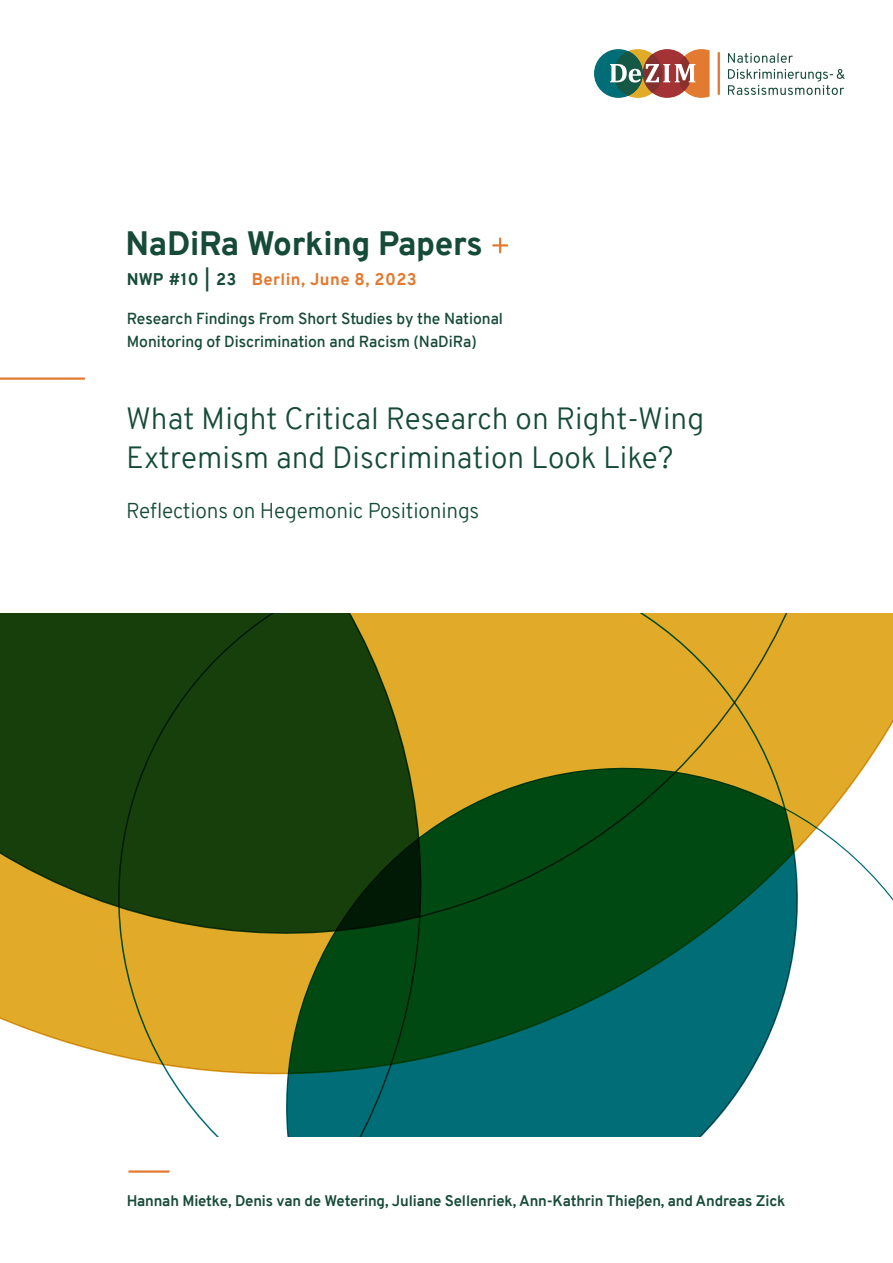
<style>
.page{position:relative;width:893px;height:1263px;background:#fff}
.page>*{position:absolute;margin:0;border:0;box-sizing:border-box;transform-origin:0 0}
.t1{font:800 33px "Overpass";letter-spacing:-.01em;color:#164a39}
.t2{font:30px/39px "Overpass Light 2";color:#164a39}
.t3{font:300 21px "Overpass";letter-spacing:-.01em;color:#164a39}
.t4{font:800 16.5px "Overpass";letter-spacing:.025em;color:#e37a32}
.t5{font:600 15.6px/22.5px "Overpass";letter-spacing:-.005em;color:#164a39}
.t6{font:700 15px "Overpass";letter-spacing:-.01em;color:#164a39}
.s1{color:#164a39}
</style>
<div class="page">
<svg style="left:0;top:613px;width:893px;height:432px"></svg>
<svg style="left:842px;top:726px;width:51px;height:319px"></svg>
<svg style="left:74px;top:613px;width:768px;height:524px"></svg>
<hr style="left:0;top:377px;width:84px;height:3px;background:#e37a32">
<hr style="left:718px;top:52px;width:2px;height:43px;background:#e37a32">
<div style="left:594px;top:49px;width:49px;height:49px;background:#006d77;border-radius:50%"></div>
<svg style="left:610px;top:49px;width:100px;height:49px"></svg>
<svg style="left:728px;top:69px;width:117px;height:26px"></svg>
<svg style="left:728px;top:53px;width:65px;height:10px"></svg>
<svg style="left:499px;top:238px;width:2px;height:14px"></svg>
<hr style="left:493px;top:244px;width:14px;height:3px;background:#e37a32">
<hr style="left:129px;top:1170px;width:40px;height:3px;background:#e37a32">
<h1 class="t1" style="left:126px;top:220px;width:359px">NaDiRa Working Papers</h1>
<p class="t4" style="left:127px;top:267px;width:291px"><span class="s1">NWP #10 | 23</span> Berlin, June 8, 2023</p>
<p class="t5" style="left:127px;top:308px;width:378px">Research Findings From Short Studies by the National<br>Monitoring of Discrimination and Racism (NaDiRa)</p>
<h2 class="t2" style="left:126px;top:400px;width:580px">What Might Critical Research on Right-Wing<br>Extremism and Discrimination Look Like?</h2>
<h3 class="t3" style="left:126px;top:496px;width:355px">Reflections on Hegemonic Positionings</h3>
<p class="t6" style="left:127px;top:1190px;width:660px">Hannah Mietke, Denis van de Wetering, Juliane Sellenriek, Ann-Kathrin Thießen, and Andreas Zick</p>
</div>
